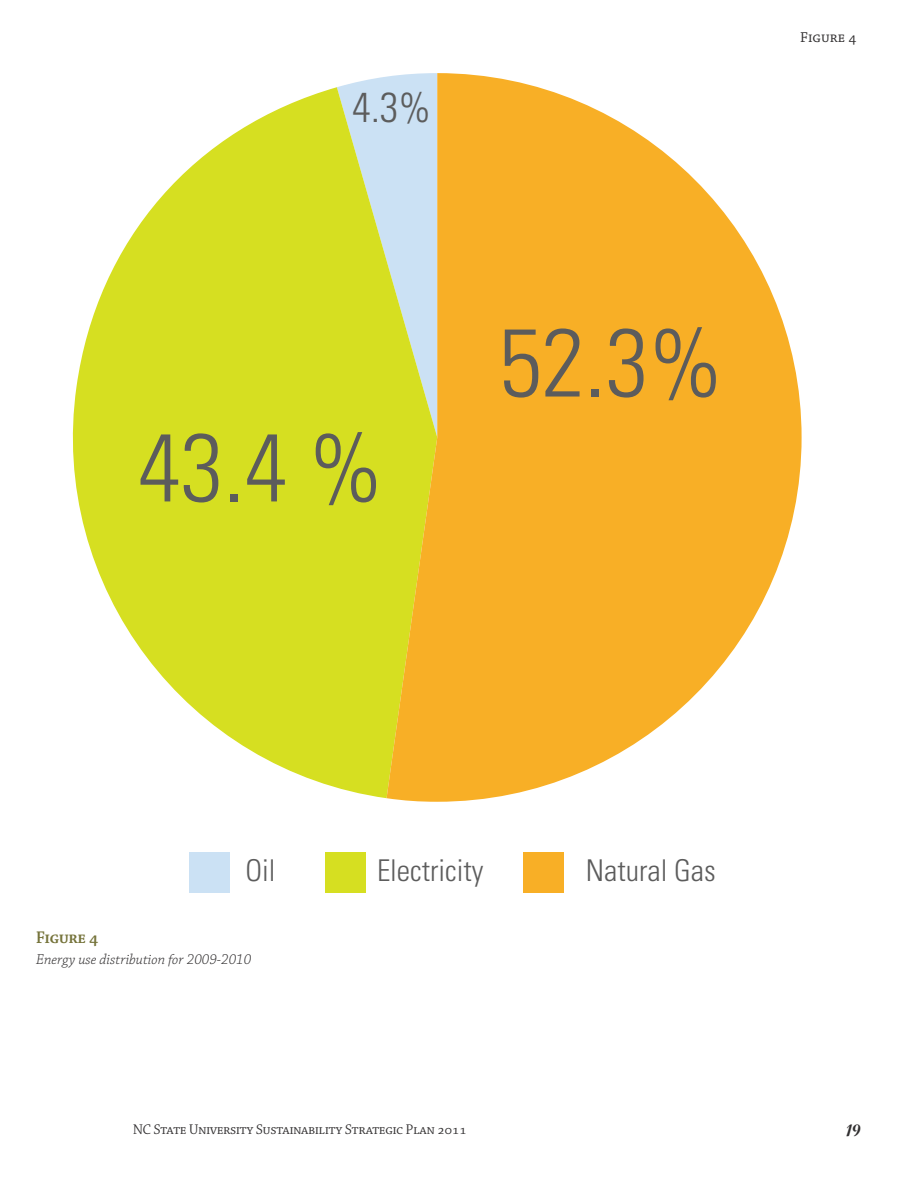
<style>
.page{position:relative;width:918px;height:1188px;background:#fff}
.page>*{position:absolute;margin:0;border:0;box-sizing:border-box;transform-origin:0 0}
.t1{font:300 condensed 96.15px "Univers LT Std";color:#5c5c5c}
.t2{font:300 condensed 41.85px "Univers LT Std";color:#5c5c5c}
.t3{font:300 condensed 30px "Univers LT Std";color:#5c5c5c}
.t4{font:18px "Chaparral Pro Semibold Disp";color:#75733a}
.t5{font:16.5px "Script MT Bold";color:#312f30}
.t6{font:15px "Chaparral Pro Disp";color:#312f30}
.t7{font:italic 300 15px "Chaparral Pro";color:#312f30}
.t8{font:15px "Chaparral Pro";color:#312f30}
</style>
<div class="page">
<svg style="left:72px;top:87px;width:315px;height:711px;fill:#d6df21"></svg>
<svg style="left:387px;top:73px;width:415px;height:729px;fill:#f8af26"></svg>
<div style="left:189px;top:852px;width:41px;height:41px;background:#cbe1f4"></div>
<div style="left:325px;top:852px;width:41px;height:41px;background:#d6df21"></div>
<div style="left:523px;top:852px;width:41px;height:41px;background:#f8af26"></div>
<h2 class="t2" style="left:352px;top:83px;width:80px">4.3%</h2>
<h1 class="t1" style="left:138px;top:410px;width:247px">43.4 %</h1>
<h1 class="t1" style="left:499px;top:305px;width:226px">52.3%</h1>
<p class="t8" style="left:800px;top:29px;width:58px">Figure 4</p>
<h3 class="t3" style="left:245px;top:853px;width:31px">Oil</h3>
<h3 class="t3" style="left:377px;top:853px;width:108px">Electricity</h3>
<h3 class="t3" style="left:586px;top:853px;width:131px">Natural Gas</h3>
<p class="t4" style="left:36px;top:928px;width:64px">Figure 4</p>
<p class="t7" style="left:36px;top:951px;width:217px">Energy use distribution for 2009-2010</p>
<p class="t6" style="left:133px;top:1122px;width:335px">NC State University Sustainability Strategic Plan 2011</p>
<p class="t5" style="left:846px;top:1121px;width:17px">19</p>
</div>
